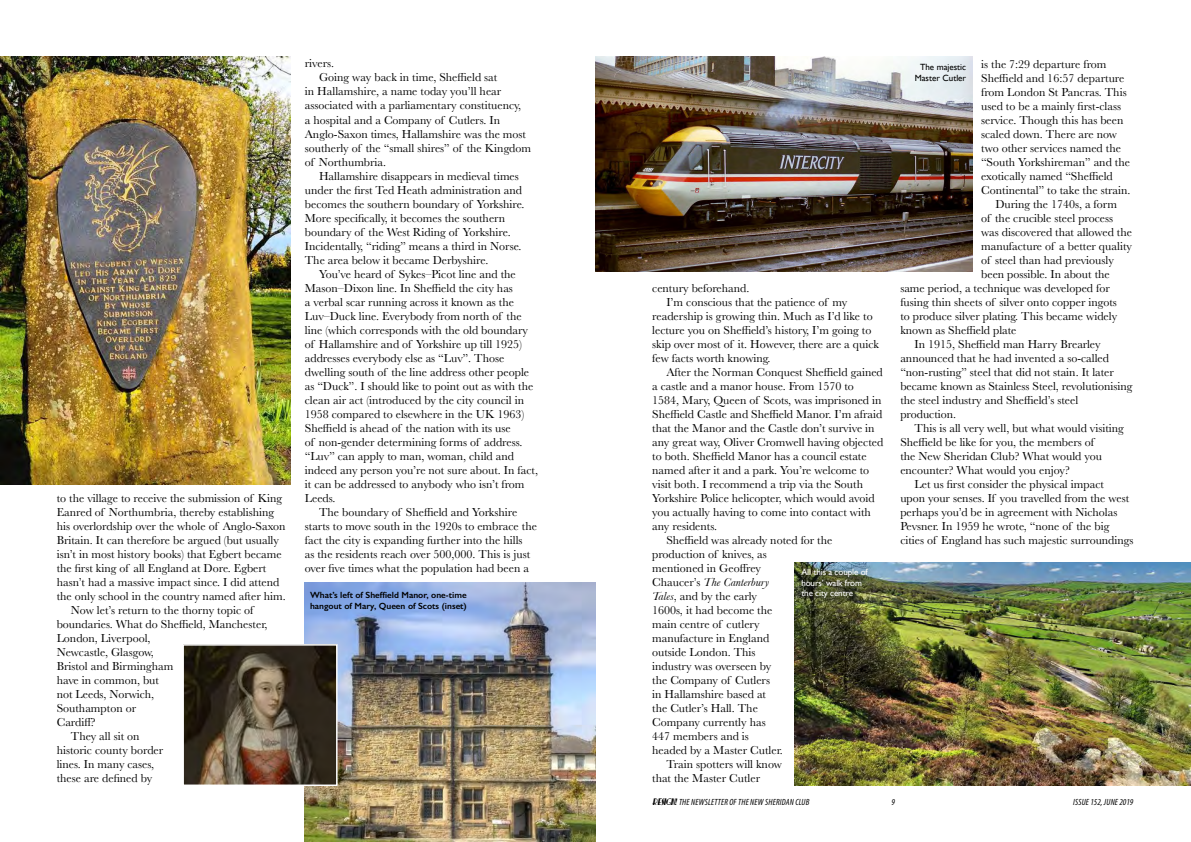
<style>
.page{position:relative;width:1191px;height:842px;background:#fff}
.page>*{position:absolute;margin:0;border:0;box-sizing:border-box;transform-origin:0 0}
.Body_text{font:12px/14px "Baskerville";color:#000}
.Picture_caption{font:600 9px/10.8px "Gill Sans";color:#000}
.t1{font:italic condensed 9px "Myriad Pro";letter-spacing:.02em;color:#000}
.Picture_caption-2{font:9px/10.8px "Gill Sans";letter-spacing:-.01em;color:#fff}
.Picture_caption-3{font:9px/10.8px "Gill Sans";color:#000;text-align:center}
.s1{font-style:italic}
.s2{font-family:"Nickerbocker";font-stretch:normal}
</style>
<div class="page">
<img style="left:0;top:57px;width:291px;height:427px">
<img style="left:595px;top:57px;width:377px;height:215px">
<img style="left:305px;top:582px;width:290px;height:260px">
<img style="left:185px;top:647px;width:149px;height:136px">
<div style="left:182px;top:644px;width:155px;height:142px;border:2px solid #fff"></div>
<img style="left:794px;top:562px;width:397px;height:223px">
<img style="left:794px;top:562px;width:82px;height:44px">
<p class="Body_text" style="left:57px;top:491px;width:231px">to the village to receive the submission of King Eanred of Northumbria, thereby establishing his overlordship over the whole of Anglo-Saxon Britain. It can therefore be argued (but usually isn’t in most history books) that Egbert became the first king of all England at Dore. Egbert hasn’t had a massive impact since. I did attend the only school in the country named after him.</p>
<p class="Body_text" style="left:57px;top:603px;width:212px;text-indent:14px">Now let’s return to the thorny topic of boundaries. What do Sheffield, Manchester,<br>London, Liverpool,<br>Newcastle, Glasgow,<br>Bristol and Birmingham<br>have in common, but<br>not Leeds, Norwich,<br>Southampton or<br>Cardiff?</p>
<p class="Body_text" style="left:57px;top:729px;width:108px;text-indent:14px">They all sit on historic county border lines. In many cases, these are defined by</p>
<p class="Body_text" style="left:305px;top:57px;width:31px">rivers.</p>
<p class="Body_text" style="left:305px;top:71px;width:228px;text-indent:14px">Going way back in time, Sheffield sat<br>in Hallamshire, a name today you’ll hear associated with a parliamentary constituency,<br>a hospital and a Company of Cutlers. In Anglo-Saxon times, Hallamshire was the most southerly of the “small shires” of the Kingdom of Northumbria.</p>
<p class="Body_text" style="left:305px;top:169px;width:221px;text-indent:14px">Hallamshire disappears in medieval times under the first Ted Heath administration and becomes the southern boundary of Yorkshire.<br>More specifically, it becomes the southern boundary of the West Riding of Yorkshire.<br>Incidentally, “riding” means a third in Norse.<br>The area below it became Derbyshire.</p>
<p class="Body_text" style="left:305px;top:267px;width:235px;text-indent:14px">You’ve heard of Sykes–Picot line and the Mason–Dixon line. In Sheffield the city has<br>a verbal scar running across it known as the Luv–Duck line. Everybody from north of the line (which corresponds with the old boundary of Hallamshire and of Yorkshire up till 1925) addresses everybody else as “Luv”. Those dwelling south of the line address other people as “Duck”. I should like to point out as with the clean air act (introduced by the city council in 1958 compared to elsewhere in the UK 1963)<br>Sheffield is ahead of the nation with its use<br>of non-gender determining forms of address. “Luv” can apply to man, woman, child and indeed any person you’re not sure about. In fact, it can be addressed to anybody who isn’t from Leeds.</p>
<p class="Body_text" style="left:305px;top:505px;width:234px;text-indent:14px">The boundary of Sheffield and Yorkshire starts to move south in the 1920s to embrace the fact the city is expanding further into the hills<br>as the residents reach over 500,000. This is just over five times what the population had been a</p>
<p class="Picture_caption" style="left:310px;top:589px;width:158px">What’s left of Sheffield Manor, one-time hangout of Mary, Queen of Scots (inset)</p>
<p class="Body_text" style="left:652px;top:281px;width:99px">century beforehand.</p>
<p class="Body_text" style="left:652px;top:295px;width:228px;text-indent:14px">I’m conscious that the patience of my readership is growing thin. Much as I’d like to lecture you on Sheffield’s history, I’m going to skip over most of it. However, there are a quick few facts worth knowing.</p>
<p class="Body_text" style="left:652px;top:365px;width:233px;text-indent:14px">After the Norman Conquest Sheffield gained a castle and a manor house. From 1570 to 1584, Mary, Queen of Scots, was imprisoned in Sheffield Castle and Sheffield Manor. I’m afraid that the Manor and the Castle don’t survive in any great way, Oliver Cromwell having objected to both. Sheffield Manor has a council estate named after it and a park. You’re welcome to visit both. I recommend a trip via the South Yorkshire Police helicopter, which would avoid you actually having to come into contact with any residents.</p>
<p class="Body_text" style="left:652px;top:533px;width:182px;text-indent:14px">Sheffield was already noted for the production of knives, as<br>mentioned in Geoffrey<br>Chaucer’s <span class="s1">The Canterbury<br>Tales</span>, and by the early<br>1600s, it had become the<br>main centre of cutlery<br>manufacture in England<br>outside London. This<br>industry was overseen by<br>the Company of Cutlers<br>in Hallamshire based at<br>the Cutler’s Hall. The<br>Company currently has<br>447 members and is<br>headed by a Master Cutler.</p>
<p class="Body_text" style="left:652px;top:757px;width:131px;text-indent:14px">Train spotters will know that the Master Cutler</p>
<p class="Picture_caption-2" style="left:801px;top:566px;width:68px">All this a couple of hours’ walk from the city centre</p>
<p class="Body_text" style="left:981px;top:57px;width:151px">is the 7:29 departure from<br>Sheffield and 16:57 departure from London St Pancras. This used to be a mainly first-class service. Though this has been scaled down. There are now two other services named the “South Yorkshireman” and the exotically named “Sheffield<br>Continental” to take the strain.</p>
<p class="Body_text" style="left:995px;top:197px;width:123px">During the 1740s, a form</p>
<p class="Body_text" style="left:981px;top:211px;width:133px">of the crucible steel process</p>
<p class="Body_text" style="left:981px;top:225px;width:152px">was discovered that allowed the</p>
<p class="Body_text" style="left:981px;top:239px;width:152px">manufacture of a better quality</p>
<p class="Body_text" style="left:981px;top:253px;width:134px">of steel than had previously</p>
<p class="Body_text" style="left:981px;top:267px;width:130px">been possible. In about the</p>
<p class="Body_text" style="left:900px;top:281px;width:211px">same period, a technique was developed for</p>
<p class="Body_text" style="left:900px;top:295px;width:218px">fusing thin sheets of silver onto copper ingots</p>
<p class="Body_text" style="left:900px;top:309px;width:218px">to produce silver plating. This became widely</p>
<p class="Body_text" style="left:900px;top:323px;width:118px">known as Sheffield plate</p>
<p class="Body_text" style="left:900px;top:337px;width:234px;text-indent:14px">In 1915, Sheffield man Harry Brearley announced that he had invented a so-called “non-rusting” steel that did not stain. It later became known as Stainless Steel, revolutionising the steel industry and Sheffield’s steel production.</p>
<p class="Body_text" style="left:900px;top:421px;width:225px;text-indent:14px">This is all very well, but what would visiting Sheffield be like for you, the members of<br>the New Sheridan Club? What would you encounter? What would you enjoy?</p>
<p class="Body_text" style="left:900px;top:477px;width:235px;text-indent:14px">Let us first consider the physical impact<br>upon your senses. If you travelled from the west perhaps you’d be in agreement with Nicholas Pevsner. In 1959 he wrote, “none of the big cities of England has such majestic surroundings</p>
<p class="Picture_caption-3" style="left:914px;top:61px;width:53px">The majestic<br>Master Cutler</p>
<p class="t1" style="left:652px;top:796px;width:159px"><span class="s2">RESIGN!</span>THE NEWSLETTER OF THE NEW SHERIDAN CLUB</p>
<p class="t1" style="left:891px;top:796px;width:5px">9</p>
<p class="t1" style="left:1073px;top:796px;width:62px">ISSUE 152, JUNE 2019</p>
</div>
